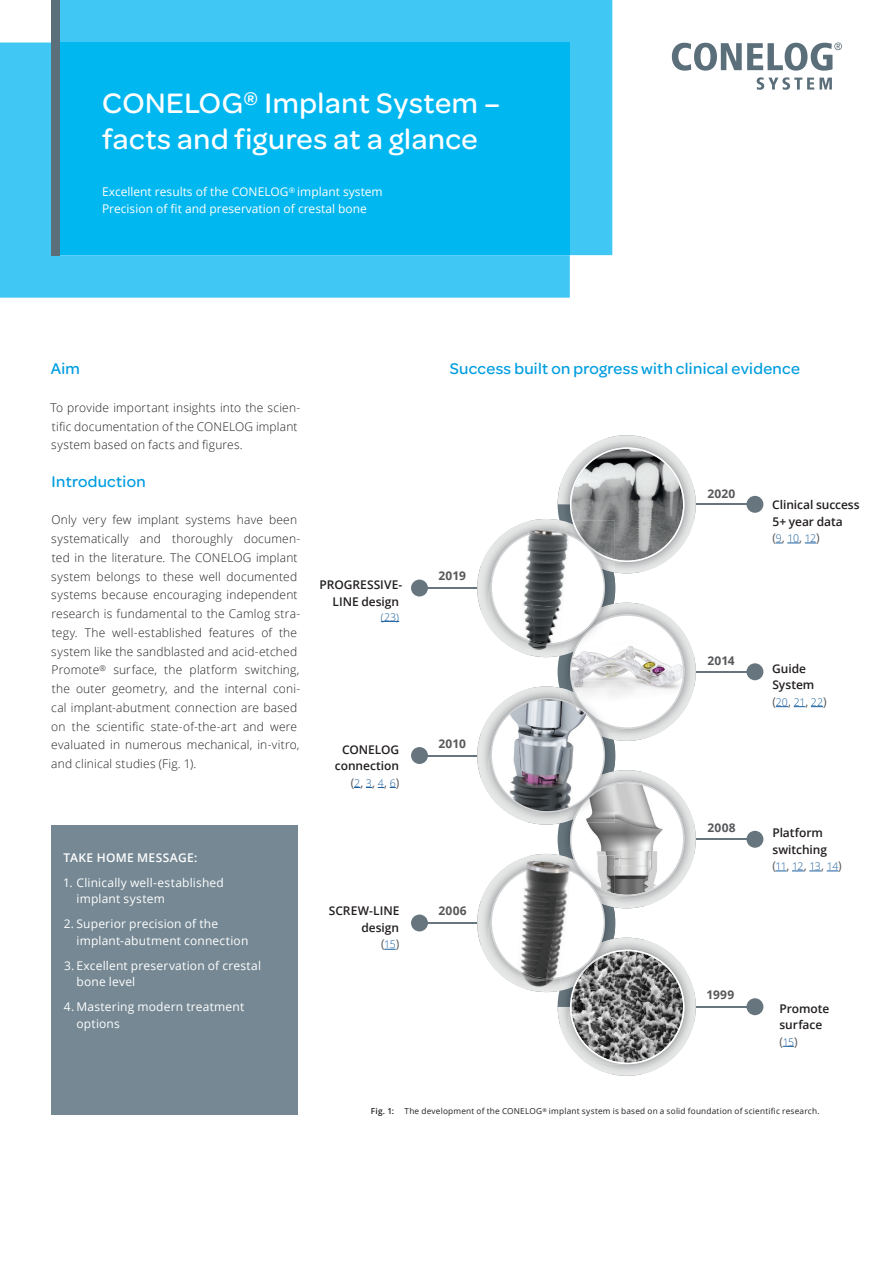
<style>
.page{position:relative;width:893px;height:1263px;background:#fff}
.page>*{position:absolute;margin:0;border:0;box-sizing:border-box;transform-origin:0 0}
.t1{font:500 30px/36px "Omnes";letter-spacing:.02em;color:#fff}
.t2{font:500 16.5px "Omnes";letter-spacing:.02em;color:#009de0}
.t3{font:300 12px/18.8px "Open Sans";letter-spacing:.015em;color:#231f20}
.t4{font:12px/16.5px "Open Sans";letter-spacing:.015em;color:#fff}
.t5{font:600 12px/16.5px "Open Sans";letter-spacing:-.005em;color:#231f20}
.t6{font:700 12px "Open Sans";letter-spacing:.015em;color:#57585a}
.t7{font:600 12px "Open Sans";letter-spacing:.03em;color:#fff}
.t8{font:300 10.5px "Open Sans";letter-spacing:-.035em;color:#175d9e}
.t9{font:8.25px "Open Sans";letter-spacing:.025em;color:#231f20}
.s1{font-weight:400;color:#57585a}
.s2{font-weight:300;font-size:10.5px;color:#175d9e}
.s3{font-weight:400;font-size:12px;color:#57585a}
.s4{font-weight:600}
</style>
<div class="page">
<hr style="left:419px;top:587px;width:127px;height:2px;background:#67757e">
<div style="left:411px;top:580px;width:17px;height:16px;background:#67757e;border-radius:50%"></div>
<hr style="left:419px;top:754px;width:127px;height:2px;background:#67757e">
<div style="left:411px;top:747px;width:17px;height:17px;background:#67757e;border-radius:50%"></div>
<hr style="left:419px;top:922px;width:127px;height:2px;background:#67757e">
<div style="left:411px;top:914px;width:17px;height:17px;background:#67757e;border-radius:50%"></div>
<hr style="left:628px;top:503px;width:127px;height:2px;background:#67757e">
<div style="left:746px;top:496px;width:17px;height:17px;background:#67757e;border-radius:50%"></div>
<hr style="left:628px;top:671px;width:127px;height:2px;background:#67757e">
<div style="left:746px;top:663px;width:17px;height:17px;background:#67757e;border-radius:50%"></div>
<hr style="left:628px;top:838px;width:127px;height:2px;background:#67757e">
<div style="left:746px;top:831px;width:17px;height:17px;background:#67757e;border-radius:50%"></div>
<hr style="left:628px;top:1006px;width:127px;height:2px;background:#67757e">
<div style="left:746px;top:998px;width:17px;height:17px;background:#67757e;border-radius:50%"></div>
<svg style="left:477px;top:435px;width:219px;height:641px"></svg>
<svg style="left:792px;top:871px;width:29px;height:1px"></svg>
<svg style="left:776px;top:706px;width:12px;height:1px"></svg>
<svg style="left:811px;top:706px;width:12px;height:1px"></svg>
<svg style="left:776px;top:543px;width:23px;height:1px"></svg>
<svg style="left:384px;top:949px;width:12px;height:1px"></svg>
<svg style="left:381px;top:621px;width:18px;height:1px"></svg>
<img style="left:560px;top:438px;width:134px;height:134px">
<div style="left:51px;top:825px;width:246px;height:289px;background:#758893"></div>
<img style="left:684px;top:605px;width:10px;height:134px">
<img style="left:615px;top:772px;width:79px;height:134px">
<img style="left:684px;top:940px;width:10px;height:134px">
<img style="left:560px;top:989px;width:126px;height:85px">
<img style="left:481px;top:855px;width:9px;height:134px">
<img style="left:488px;top:920px;width:1px;height:56px">
<img style="left:489px;top:922px;width:1px;height:53px">
<img style="left:481px;top:688px;width:12px;height:134px">
<img style="left:492px;top:768px;width:1px;height:14px">
<img style="left:494px;top:775px;width:3px;height:7px">
<img style="left:602px;top:741px;width:7px;height:30px">
<img style="left:609px;top:741px;width:6px;height:30px">
<svg style="left:602px;top:771px;width:13px;height:1px"></svg>
<img style="left:598px;top:772px;width:17px;height:10px">
<svg style="left:491px;top:699px;width:113px;height:113px"></svg>
<img style="left:507px;top:741px;width:41px;height:41px">
<img style="left:481px;top:520px;width:9px;height:134px">
<img style="left:488px;top:585px;width:2px;height:58px">
<img style="left:489px;top:587px;width:1px;height:55px">
<svg style="left:490px;top:782px;width:194px;height:282px"></svg>
<img style="left:516px;top:865px;width:55px;height:115px">
<svg style="left:490px;top:447px;width:194px;height:294px"></svg>
<img style="left:522px;top:532px;width:48px;height:76px">
<img style="left:519px;top:604px;width:45px;height:39px">
<img style="left:528px;top:530px;width:42px;height:6px">
<img style="left:519px;top:635px;width:42px;height:10px">
<svg style="left:672px;top:43px;width:170px;height:28px"></svg>
<svg style="left:757px;top:77px;width:75px;height:13px"></svg>
<div style="left:0;top:43px;width:570px;height:255px;background:#40c7f4"></div>
<div style="left:60px;top:0;width:552px;height:255px;background:#40c7f4"></div>
<div style="left:51px;top:43px;width:519px;height:212px;background:#00b7f0"></div>
<div style="left:51px;top:0;width:9px;height:255px;background:#5b6f7b"></div>
<h1 class="t1" style="left:102px;top:83px;width:400px">CONELOG<sup>®</sup> Implant System – facts and figures at a glance</h1>
<p class="t4" style="left:102px;top:183px;width:282px">Excellent results of the CONELOG<sup>®</sup> implant system<br>Precision of fit and preservation of crestal bone</p>
<h2 class="t2" style="left:51px;top:358px;width:31px">Aim</h2>
<p class="t3" style="left:50px;top:398px;width:251px">To provide important insights into the scien&shy;tific documentation of the CONELOG implant system based on facts and figures.</p>
<h2 class="t2" style="left:52px;top:470px;width:96px">Introduction</h2>
<p class="t3" style="left:51px;top:510px;width:251px">Only very few implant systems have been systematically and thoroughly documen&shy;ted in the literature. The CONELOG implant system belongs to these well documented systems because encouraging independent research is fundamental to the Camlog stra&shy;tegy. The well-established features of the system like the sandblasted and acid-etched Promote<sup>®</sup> surface, the platform switching, the outer geometry, and the internal coni&shy;cal implant-abutment connection are based on the scientific state-of-the-art and were evaluated in numerous mechanical, in-vitro, and clinical studies (Fig. 1).</p>
<p class="t5" style="left:320px;top:576px;width:84px;text-align:right">PROGRESSIVE-<br>LINE design</p>
<p class="t8" style="left:381px;top:610px;width:20px">(23)</p>
<p class="t5" style="left:335px;top:741px;width:66px;text-align:right">CONELOG connection <span class="s1">(</span><span class="s2">2</span><span class="s1">,</span> <span class="s2">3</span><span class="s1">,</span> <span class="s2">4</span><span class="s1">,</span> <span class="s2">6</span><span class="s1">)</span></p>
<p class="t7" style="left:63px;top:849px;width:135px">TAKE HOME MESSAGE:</p>
<p class="t4" style="left:77px;top:874px;width:149px;text-indent:-14px">1. Clinically well-established implant system</p>
<p class="t4" style="left:77px;top:915px;width:173px;text-indent:-13px">2. Superior precision of the implant-abutment connection</p>
<p class="t4" style="left:77px;top:957px;width:186px;text-indent:-13px">3. Excellent preservation of crestal bone level</p>
<p class="t4" style="left:77px;top:998px;width:169px;text-indent:-13px">4. Mastering modern treatment options</p>
<p class="t5" style="left:329px;top:902px;width:72px;text-align:right">SCREW-LINE design<br><span class="s1">(</span><span class="s2">15</span><span class="s1">)</span></p>
<h2 class="t2" style="left:450px;top:358px;width:352px">Success built on progress with clinical evidence</h2>
<p class="t6" style="left:438px;top:567px;width:29px">2019</p>
<p class="t6" style="left:438px;top:735px;width:29px">2010</p>
<p class="t6" style="left:438px;top:902px;width:30px">2006</p>
<p class="t6" style="left:707px;top:485px;width:29px">2020</p>
<p class="t5" style="left:772px;top:496px;width:89px">Clinical success<br>5+ year data</p>
<p class="t8" style="left:772px;top:531px;width:49px"><span class="s3">(</span>9<span class="s3">,</span> 10<span class="s3">,</span> 12<span class="s3">)</span></p>
<p class="t6" style="left:707px;top:652px;width:29px">2014</p>
<p class="t5" style="left:772px;top:660px;width:44px">Guide<br>System</p>
<p class="t8" style="left:772px;top:695px;width:56px"><span class="s3">(</span>20<span class="s3">,</span> 21<span class="s3">,</span> 22<span class="s3">)</span></p>
<p class="t6" style="left:707px;top:819px;width:30px">2008</p>
<p class="t5" style="left:772px;top:824px;width:56px">Platform switching</p>
<p class="t8" style="left:772px;top:859px;width:71px"><span class="s3">(</span>11<span class="s3">,</span> 12<span class="s3">,</span> 13<span class="s3">,</span> 14<span class="s3">)</span></p>
<p class="t6" style="left:707px;top:986px;width:29px">1999</p>
<p class="t5" style="left:779px;top:1000px;width:51px">Promote surface <span class="s1">(</span><span class="s2">15</span><span class="s1">)</span></p>
<p class="t9" style="left:371px;top:1105px;width:450px"><span class="s4">Fig. 1:</span> The development of the CONELOG<sup>®</sup> implant system is based on a solid foundation of scientific research.</p>
</div>
